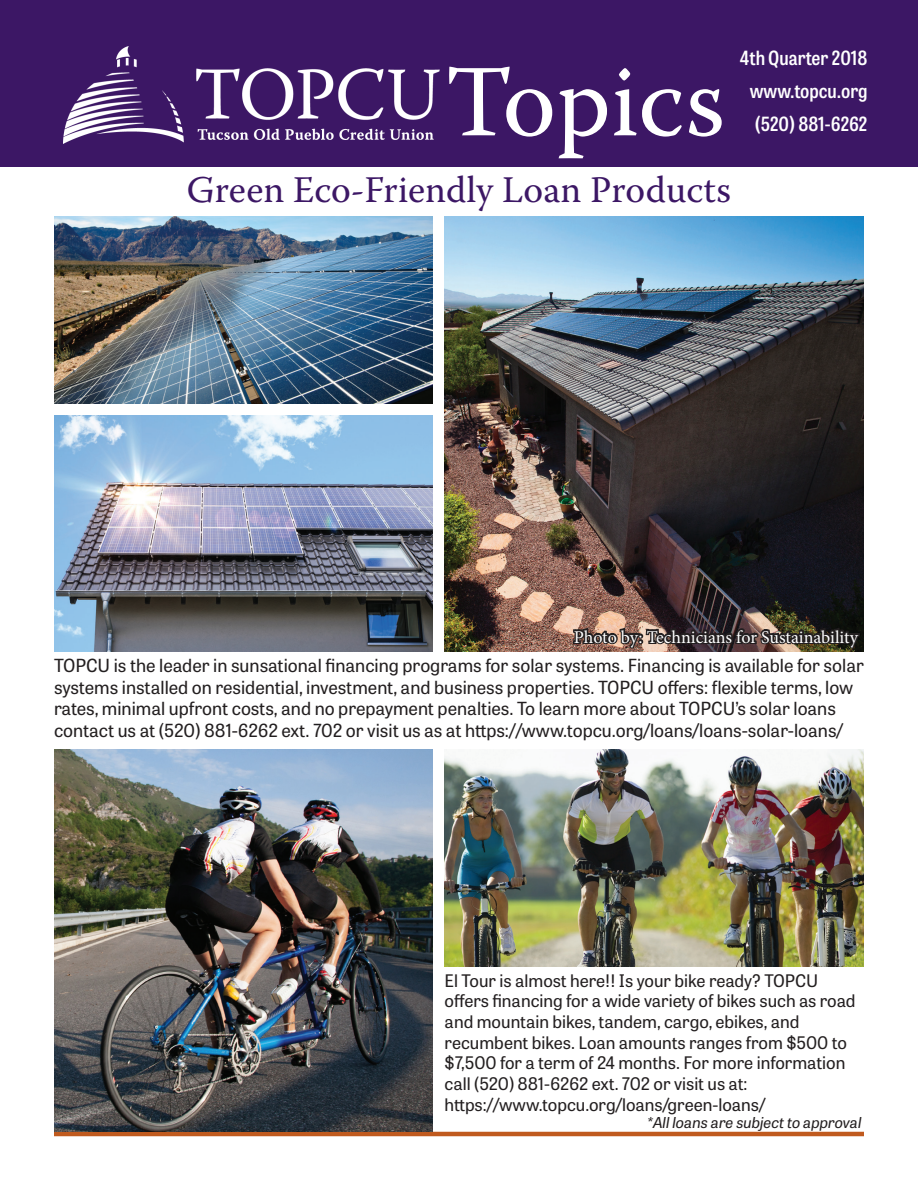
<style>
.page{position:relative;width:918px;height:1188px;background:#fff}
.page>*{position:absolute;margin:0;border:0;box-sizing:border-box;transform-origin:0 0}
.t1{font:102px "Warnock Pro";color:#fff}
.t2{font:37.5px "Warnock Pro";color:#3c1765}
.t3{font:600 semi-condensed 19.5px "Tablet Gothic";color:#fff}
.t4{font:18px/21.6px "Tablet Gothic";color:#231f20}
.t5{font:18px "Minion Pro";letter-spacing:-.005em;color:#fff}
.t6{font:17.25px/20.7px "Tablet Gothic";color:#231f20}
.t7{font:italic 15px "Tablet Gothic";color:#231f20}
</style>
<div class="page">
<div style="left:0;top:0;width:918px;height:166px;background:#3c1765"></div>
<img style="left:63px;top:47px;width:377px;height:97px">
<hr style="left:54px;top:1132px;width:810px;height:4px;background:#c05a1e">
<img style="left:445px;top:217px;width:419px;height:434px">
<img style="left:54px;top:749px;width:379px;height:383px">
<img style="left:54px;top:217px;width:379px;height:187px">
<img style="left:445px;top:750px;width:419px;height:217px">
<img style="left:54px;top:416px;width:379px;height:235px">
<img style="left:571px;top:620px;width:290px;height:30px">
<p class="t1" style="left:445px;top:40px;width:282px">Topics</p>
<p class="t2" style="left:187px;top:167px;width:546px">Green Eco-Friendly Loan Products</p>
<p class="t3" style="left:740px;top:44px;width:129px">4th Quarter 2018</p>
<p class="t3" style="left:750px;top:77px;width:119px">www.topcu.org</p>
<p class="t3" style="left:755px;top:110px;width:114px">(520) 881-6262</p>
<p class="t5" style="left:574px;top:625px;width:286px">Photo by: Technicians for Sustainability</p>
<p class="t4" style="left:54px;top:654px;width:812px">TOPCU is the leader in sunsational financing programs for solar systems. Financing is available for solar systems installed on residential, investment, and business properties. TOPCU offers: flexible terms, low rates, minimal upfront costs, and no prepayment penalties. To learn more about TOPCU’s solar loans contact us at (520) 881-6262 ext. 702 or visit us as at https://www.topcu.org/loans/loans-solar-loans/</p>
<p class="t6" style="left:445px;top:969px;width:412px">El Tour is almost here!! Is your bike ready? TOPCU offers financing for a wide variety of bikes such as road and mountain bikes, tandem, cargo, ebikes, and</p>
<p class="t6" style="left:445px;top:1031px;width:404px;text-align:justify">recumbent bikes. Loan amounts ranges from $500 to $7,500 for a term of 24 months. For more information call (520) 881-6262 ext. 702 or visit us at:</p>
<p class="t6" style="left:445px;top:1093px;width:322px">https://www.topcu.org/loans/green-loans/</p>
<p class="t7" style="left:647px;top:1111px;width:216px">*All loans are subject to approval</p>
</div>
